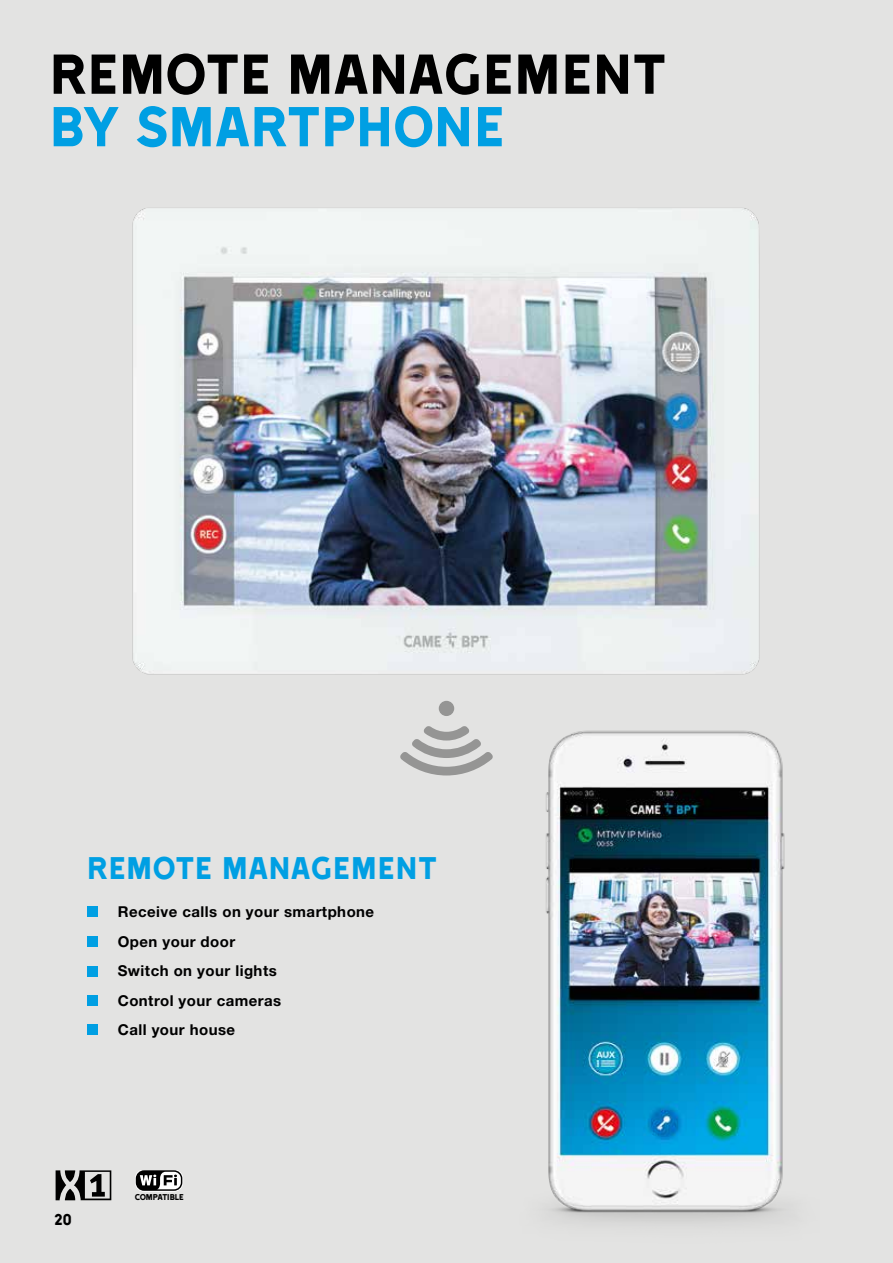
<style>
.page{position:relative;width:893px;height:1263px;background:#e3e3e2}
.page>*{position:absolute;margin:0;border:0;box-sizing:border-box;transform-origin:0 0}
.t1{font:64.5px "Came Type";letter-spacing:-.005em;color:#000}
.t2{font:64.5px "Came Type";letter-spacing:-.005em;color:#009fe3}
.t3{font:36px "Came Type";letter-spacing:.005em;color:#009fe3}
.t4{font:18px "Came Type";color:#000}
.t5{font:700 15px/29.5px "Helvetica Neue LT Std";letter-spacing:.03em;color:#000}
.t6{font:9.75px "Came Type";letter-spacing:-.03em;color:#000}
</style>
<div class="page">
<svg style="left:56px;top:1170px;width:55px;height:30px"></svg>
<img style="left:132px;top:208px;width:628px;height:467px">
<img style="left:546px;top:730px;width:241px;height:494px">
<svg style="left:135px;top:1170px;width:48px;height:22px"></svg>
<svg style="left:400px;top:726px;width:93px;height:49px"></svg>
<div style="left:439px;top:701px;width:15px;height:15px;background:#959594;border-radius:50%"></div>
<div style="left:87px;top:906px;width:11px;height:11px;background:#009fe3"></div>
<div style="left:87px;top:936px;width:11px;height:11px;background:#009fe3"></div>
<div style="left:87px;top:966px;width:11px;height:11px;background:#009fe3"></div>
<div style="left:87px;top:995px;width:11px;height:11px;background:#009fe3"></div>
<div style="left:87px;top:1024px;width:11px;height:11px;background:#009fe3"></div>
<h1 class="t1" style="left:50px;top:40px;width:619px">REMOTE MANAGEMENT</h1>
<h1 class="t2" style="left:50px;top:93px;width:457px">BY SMARTPHONE</h1>
<h2 class="t3" style="left:87px;top:849px;width:352px">REMOTE MANAGEMENT</h2>
<p class="t5" style="left:118px;top:896px;width:258px">Receive calls on your smartphone<br>Open your door<br>Switch on your lights<br>Control your cameras<br>Call your house</p>
<p class="t4" style="left:54px;top:1210px;width:19px">20</p>
<p class="t6" style="left:135px;top:1192px;width:51px">COMPATIBLE</p>
</div>
